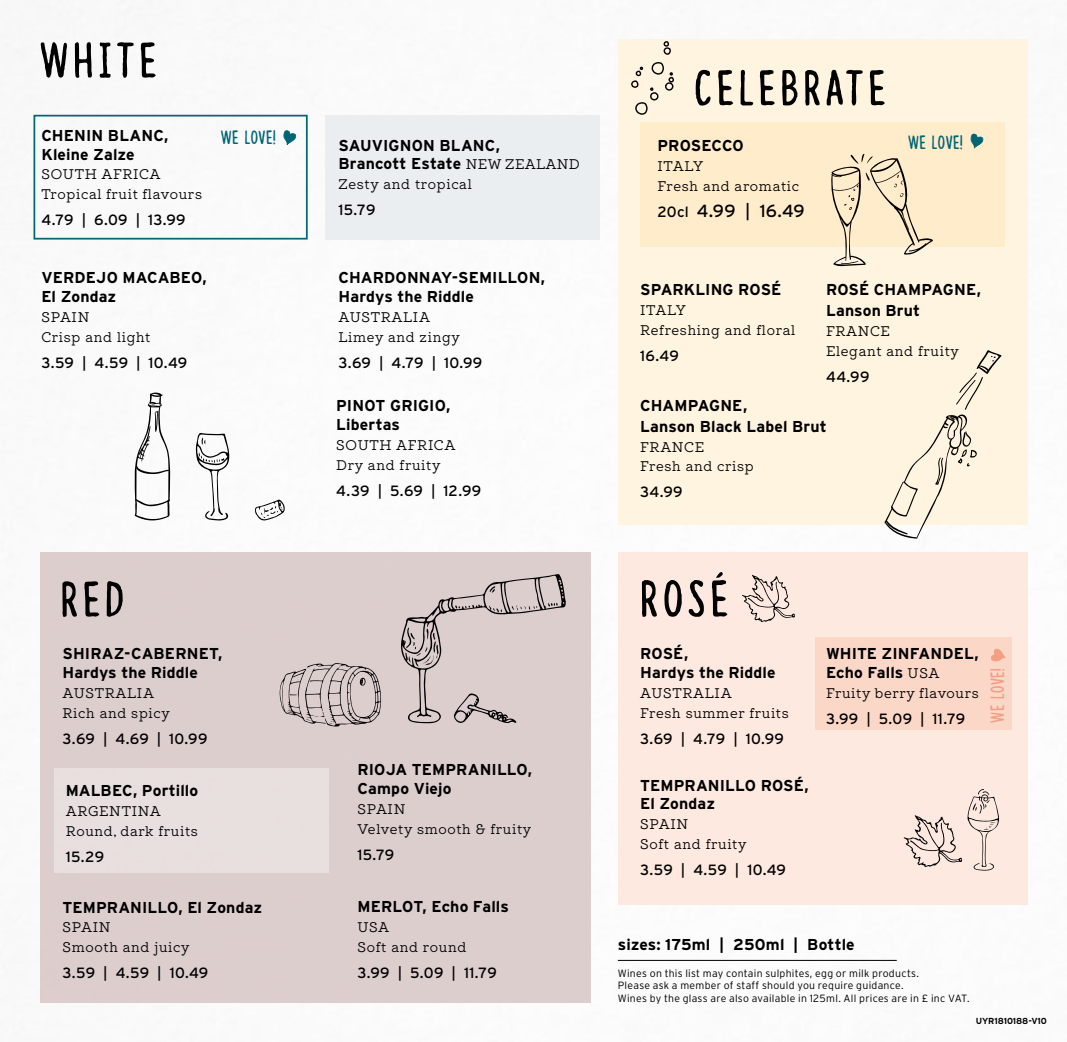
<style>
.page{position:relative;width:1067px;height:1042px;background:#fff}
.page>*{position:absolute;margin:0;border:0;box-sizing:border-box;transform-origin:0 0}
.t1{font:52.5px "Lazingonasunnyafternoon";color:#000}
.t2{font:50.75px "Lazingonasunnyafternoon";letter-spacing:.1em;color:#000}
.t3{font:19.25px "Lazingonasunnyafternoon";letter-spacing:.03em;color:#006575}
.t4{font:19.25px "Lazingonasunnyafternoon";letter-spacing:.03em;color:#f49e82}
.t5{font:17.5px "Interstate";color:#000}
.t6{font:700 15.75px/18.9px "Interstate";letter-spacing:.005em;color:#000}
.t7{font:14.88px "Interstate";letter-spacing:.015em;color:#000}
.t8{font:14px/19.8px "Locke";letter-spacing:.05em;color:#000}
.t9{font:300 10.5px/12.6px "Interstate";letter-spacing:.025em;color:#000}
.t10{font:700 8.75px "Interstate";letter-spacing:-.01em;color:#000}
.s1{font-family:"Locke";font-weight:400;font-size:14px}
.s2{font-size:14.88px}
</style>
<div class="page">
<div style="left:618px;top:40px;width:409px;height:485px;background:#fff4e0"></div>
<div style="left:618px;top:552px;width:409px;height:352px;background:#fde9e0"></div>
<div style="left:40px;top:552px;width:550px;height:450px;background:#ddcece"></div>
<div style="left:640px;top:122px;width:365px;height:125px;background:#ffeccb"></div>
<div style="left:325px;top:115px;width:274px;height:124px;background:#eaeef1"></div>
<div style="left:55px;top:768px;width:274px;height:104px;background:#e8dfdf"></div>
<div style="left:33px;top:115px;width:275px;height:124px;border:2px solid #036675"></div>
<div style="left:815px;top:637px;width:196px;height:93px;background:#fbd7c8"></div>
<svg style="left:884px;top:350px;width:117px;height:188px"></svg>
<svg style="left:631px;top:41px;width:43px;height:74px"></svg>
<svg style="left:970px;top:134px;width:13px;height:14px"></svg>
<svg style="left:831px;top:153px;width:102px;height:113px"></svg>
<svg style="left:283px;top:130px;width:13px;height:15px"></svg>
<svg style="left:991px;top:649px;width:14px;height:12px"></svg>
<svg style="left:903px;top:789px;width:96px;height:82px"></svg>
<hr style="left:618px;top:960px;width:278px;height:1px;background:#000">
<svg style="left:716px;top:572px;width:7px;height:6px"></svg>
<svg style="left:134px;top:392px;width:37px;height:129px"></svg>
<svg style="left:255px;top:499px;width:30px;height:22px"></svg>
<svg style="left:195px;top:433px;width:35px;height:87px"></svg>
<svg style="left:401px;top:574px;width:165px;height:149px"></svg>
<svg style="left:279px;top:663px;width:102px;height:63px"></svg>
<svg style="left:742px;top:575px;width:53px;height:47px"></svg>
<h2 class="t2" style="left:40px;top:30px;width:118px">WHITE</h2>
<p class="t6" style="left:41px;top:126px;width:129px">CHENIN BLANC,<br>Kleine Zalze</p>
<p class="t8" style="left:41px;top:165px;width:162px">SOUTH AFRICA<br>Tropical fruit flavours</p>
<p class="t7" style="left:41px;top:212px;width:146px">4.79 | 6.09 | 13.99</p>
<p class="t3" style="left:221px;top:126px;width:56px">WE LOVE!</p>
<p class="t6" style="left:41px;top:268px;width:167px">VERDEJO MACABEO,<br>El Zondaz</p>
<p class="t8" style="left:41px;top:307px;width:110px">SPAIN<br>Crisp and light</p>
<p class="t7" style="left:41px;top:354px;width:147px">3.59 | 4.59 | 10.49</p>
<h2 class="t2" style="left:61px;top:569px;width:64px">RED</h2>
<p class="t6" style="left:63px;top:644px;width:161px">SHIRAZ-CABERNET,<br>Hardys the Riddle</p>
<p class="t8" style="left:63px;top:683px;width:109px">AUSTRALIA<br>Rich and spicy</p>
<p class="t7" style="left:63px;top:730px;width:146px">3.69 | 4.69 | 10.99</p>
<p class="t6" style="left:66px;top:781px;width:134px">MALBEC, Portillo</p>
<p class="t8" style="left:66px;top:801px;width:134px">ARGENTINA<br>Round, dark fruits</p>
<p class="t7" style="left:66px;top:848px;width:40px">15.29</p>
<p class="t6" style="left:63px;top:897px;width:201px">TEMPRANILLO, El Zondaz</p>
<p class="t8" style="left:63px;top:917px;width:128px">SPAIN<br>Smooth and juicy</p>
<p class="t7" style="left:63px;top:964px;width:147px">3.59 | 4.59 | 10.49</p>
<p class="t6" style="left:338px;top:135px;width:243px">SAUVIGNON BLANC,<br>Brancott Estate <span class="s1">NEW ZEALAND</span></p>
<p class="t8" style="left:338px;top:175px;width:135px">Zesty and tropical</p>
<p class="t7" style="left:338px;top:202px;width:39px">15.79</p>
<p class="t6" style="left:338px;top:268px;width:208px">CHARDONNAY-SEMILLON,<br>Hardys the Riddle</p>
<p class="t8" style="left:338px;top:307px;width:123px">AUSTRALIA<br>Limey and zingy</p>
<p class="t7" style="left:338px;top:354px;width:145px">3.69 | 4.79 | 10.99</p>
<p class="t6" style="left:336px;top:396px;width:116px">PINOT GRIGIO,<br>Libertas</p>
<p class="t8" style="left:336px;top:435px;width:121px">SOUTH AFRICA<br>Dry and fruity</p>
<p class="t7" style="left:336px;top:482px;width:146px">4.39 | 5.69 | 12.99</p>
<p class="t6" style="left:357px;top:760px;width:176px">RIOJA TEMPRANILLO,<br>Campo Viejo</p>
<p class="t8" style="left:357px;top:799px;width:175px">SPAIN<br>Velvety smooth &amp; fruity</p>
<p class="t7" style="left:357px;top:846px;width:39px">15.79</p>
<p class="t6" style="left:357px;top:897px;width:153px">MERLOT, Echo Falls</p>
<p class="t8" style="left:357px;top:917px;width:110px">USA<br>Soft and round</p>
<p class="t7" style="left:357px;top:964px;width:141px">3.99 | 5.09 | 11.79</p>
<h2 class="t2" style="left:694px;top:58px;width:193px">CELEBRATE</h2>
<p class="t6" style="left:657px;top:136px;width:88px">PROSECCO</p>
<p class="t8" style="left:657px;top:156px;width:143px">ITALY<br>Fresh and aromatic</p>
<p class="t5" style="left:657px;top:201px;width:149px"><span class="s2">20cl</span> 4.99 | 16.49</p>
<p class="t3" style="left:908px;top:131px;width:56px">WE LOVE!</p>
<p class="t6" style="left:640px;top:280px;width:143px">SPARKLING ROSÉ</p>
<p class="t8" style="left:640px;top:300px;width:156px">ITALY<br>Refreshing and floral</p>
<p class="t7" style="left:640px;top:347px;width:40px">16.49</p>
<p class="t6" style="left:826px;top:279px;width:157px;line-height:21px">ROSÉ CHAMPAGNE,<br>Lanson Brut</p>
<p class="t8" style="left:826px;top:321px;width:134px">FRANCE<br>Elegant and fruity</p>
<p class="t7" style="left:826px;top:368px;width:45px">44.99</p>
<p class="t6" style="left:640px;top:395px;width:188px;line-height:21px">CHAMPAGNE,<br>Lanson Black Label Brut</p>
<p class="t8" style="left:640px;top:437px;width:115px">FRANCE<br>Fresh and crisp</p>
<p class="t7" style="left:640px;top:484px;width:44px">34.99</p>
<h1 class="t1" style="left:640px;top:567px;width:89px">ROSE</h1>
<p class="t6" style="left:640px;top:644px;width:137px">ROSÉ,<br>Hardys the Riddle</p>
<p class="t8" style="left:640px;top:683px;width:150px">AUSTRALIA<br>Fresh summer fruits</p>
<p class="t7" style="left:640px;top:730px;width:145px">3.69 | 4.79 | 10.99</p>
<p class="t6" style="left:640px;top:775px;width:170px">TEMPRANILLO ROSÉ,<br>El Zondaz</p>
<p class="t8" style="left:640px;top:814px;width:108px">SPAIN<br>Soft and fruity</p>
<p class="t7" style="left:640px;top:861px;width:147px">3.59 | 4.59 | 10.49</p>
<p class="t6" style="left:826px;top:644px;width:154px">WHITE ZINFANDEL,<br>Echo Falls <span class="s1">USA</span></p>
<p class="t8" style="left:826px;top:683px;width:154px">Fruity berry flavours</p>
<p class="t7" style="left:826px;top:710px;width:141px">3.99 | 5.09 | 11.79</p>
<p class="t4" style="left:986px;top:723px;width:56px;rotate:-90deg">WE LOVE!</p>
<p class="t6" style="left:618px;top:935px;width:238px">sizes: 175ml | 250ml | Bottle</p>
<p class="t9" style="left:618px;top:966px;width:353px">Wines on this list may contain sulphites, egg or milk products.<br>Please ask a member of staff should you require guidance.<br>Wines by the glass are also available in 125ml. All prices are in £ inc VAT.</p>
<p class="t10" style="left:975px;top:1016px;width:73px">UYR1810188-V10</p>
</div>
